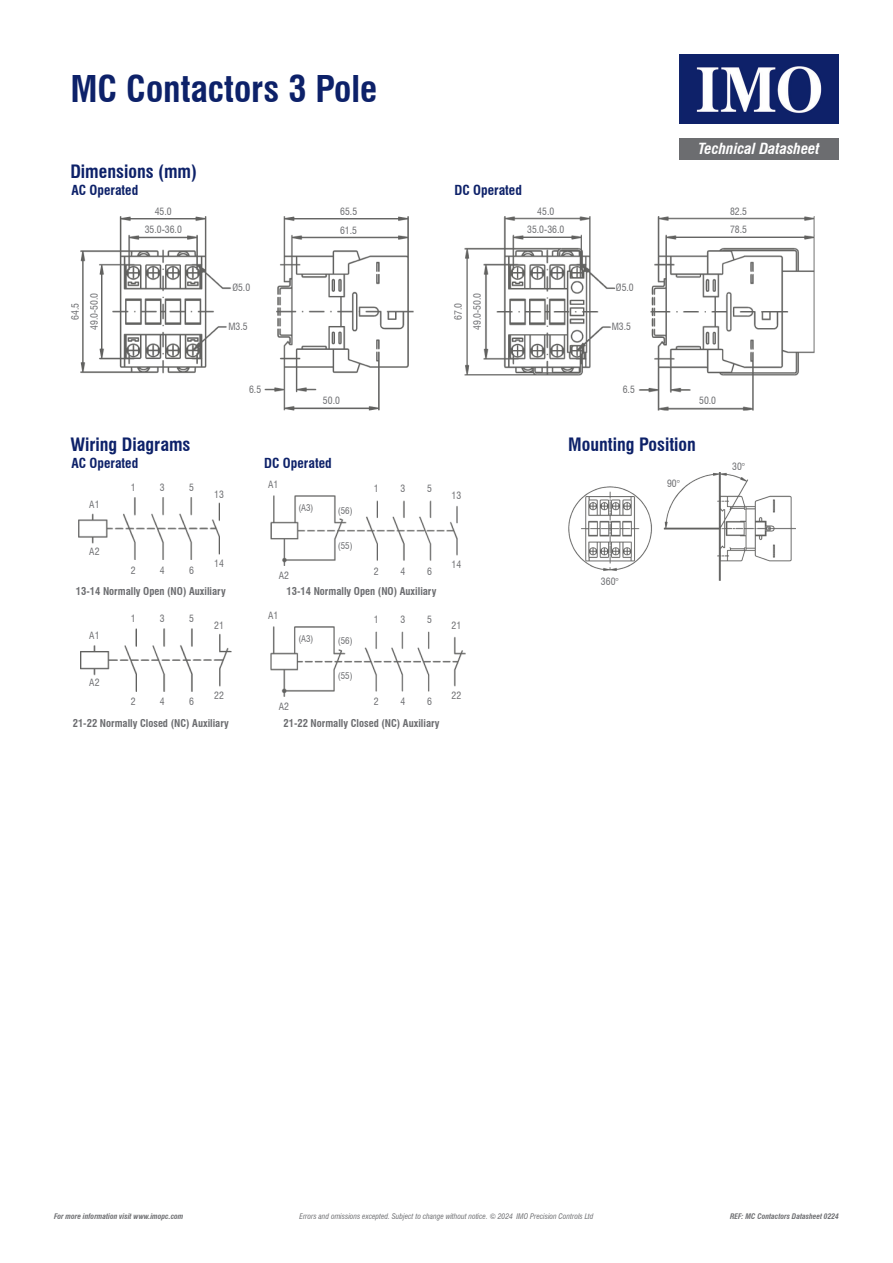
<style>
.page{position:relative;width:893px;height:1263px;background:#fff}
.page>*{position:absolute;margin:0;border:0;box-sizing:border-box;transform-origin:0 0}
.t1{font:700 condensed 36px "Swiss 721 BT";color:#0d2169}
.Body{font:700 condensed 18px "Swiss 721 BT";color:#0d2169}
.t2{font:italic 700 condensed 15px "Swiss 721 BT";color:#fff}
.Body-2{font:700 condensed 13.5px "Swiss 721 BT";color:#0d2169}
.Body-3{font:700 condensed 10.5px "Swiss 721 BT";color:#6c6d70}
.t3{font:condensed 9.75px "Swiss 721 BT";color:#6c6d70}
.t4{font:condensed 9px "Swiss 721 BT";color:#6c6d70}
.t5{font:italic condensed 7.5px "Swiss 721 BT";color:#6c6d70}
.t6{font:italic 700 condensed 7.5px "Swiss 721 BT";color:#6c6d70}
</style>
<div class="page">
<img style="left:679px;top:54px;width:160px;height:69px">
<div style="left:679px;top:138px;width:160px;height:21px;background:#6c6d70"></div>
<img style="left:264px;top:216px;width:149px;height:195px">
<img style="left:81px;top:216px;width:150px;height:158px">
<img style="left:464px;top:216px;width:152px;height:160px">
<img style="left:639px;top:216px;width:175px;height:195px">
<img style="left:79px;top:497px;width:140px;height:63px">
<img style="left:81px;top:629px;width:151px;height:62px">
<img style="left:270px;top:495px;width:187px;height:71px">
<img style="left:270px;top:627px;width:195px;height:69px">
<img style="left:568px;top:473px;width:228px;height:108px">
<p class="t1" style="left:70px;top:67px;width:308px">MC Contactors 3 Pole</p>
<p class="Body" style="left:70px;top:161px;width:128px">Dimensions (mm)</p>
<p class="t3" style="left:155px;top:205px;width:19px">45.0</p>
<p class="t3" style="left:145px;top:224px;width:39px">35.0-36.0</p>
<p class="Body-2" style="left:71px;top:182px;width:68px">AC Operated</p>
<p class="Body-2" style="left:455px;top:182px;width:69px">DC Operated</p>
<p class="t3" style="left:340px;top:205px;width:19px">65.5</p>
<p class="t3" style="left:340px;top:224px;width:19px">61.5</p>
<p class="t3" style="left:537px;top:205px;width:19px">45.0</p>
<p class="t3" style="left:527px;top:224px;width:39px">35.0-36.0</p>
<p class="t3" style="left:69px;top:320px;width:19px;rotate:-90deg">64.5</p>
<p class="t3" style="left:89px;top:330px;width:39px;rotate:-90deg">49.0-50.0</p>
<p class="t3" style="left:232px;top:282px;width:19px">Ø5.0</p>
<p class="t3" style="left:228px;top:320px;width:21px">M3.5</p>
<p class="t3" style="left:249px;top:384px;width:14px">6.5</p>
<p class="t3" style="left:323px;top:395px;width:19px">50.0</p>
<p class="t3" style="left:453px;top:320px;width:19px;rotate:-90deg">67.0</p>
<p class="t3" style="left:471px;top:330px;width:39px;rotate:-90deg">49.0-50.0</p>
<p class="t3" style="left:616px;top:282px;width:19px">Ø5.0</p>
<p class="t3" style="left:612px;top:320px;width:21px">M3.5</p>
<p class="t3" style="left:623px;top:384px;width:14px">6.5</p>
<p class="t2" style="left:698px;top:139px;width:123px">Technical Datasheet</p>
<p class="t3" style="left:730px;top:205px;width:19px">82.5</p>
<p class="t3" style="left:730px;top:224px;width:19px">78.5</p>
<p class="t3" style="left:699px;top:395px;width:19px">50.0</p>
<p class="Body" style="left:70px;top:433px;width:122px">Wiring Diagrams</p>
<p class="Body-2" style="left:71px;top:454px;width:68px">AC Operated</p>
<p class="t3" style="left:89px;top:498px;width:12px">A1</p>
<p class="t3" style="left:89px;top:546px;width:12px">A2</p>
<p class="t3" style="left:131px;top:482px;width:6px">1</p>
<p class="t3" style="left:160px;top:482px;width:6px">3</p>
<p class="t3" style="left:189px;top:482px;width:6px">5</p>
<p class="t3" style="left:214px;top:488px;width:11px">13</p>
<p class="Body-2" style="left:264px;top:454px;width:69px">DC Operated</p>
<p class="t3" style="left:268px;top:479px;width:12px">A1</p>
<p class="t4" style="left:298px;top:503px;width:17px">(A3)</p>
<p class="t4" style="left:338px;top:505px;width:16px">(56)</p>
<p class="t4" style="left:338px;top:540px;width:16px">(55)</p>
<p class="t3" style="left:374px;top:482px;width:6px">1</p>
<p class="t3" style="left:400px;top:482px;width:6px">3</p>
<p class="t3" style="left:427px;top:482px;width:6px">5</p>
<p class="t3" style="left:452px;top:489px;width:11px">13</p>
<p class="Body" style="left:568px;top:433px;width:129px">Mounting Position</p>
<p class="t3" style="left:667px;top:477px;width:14px">90°</p>
<p class="t3" style="left:732px;top:461px;width:14px">30°</p>
<p class="t3" style="left:214px;top:558px;width:11px">14</p>
<p class="Body-3" style="left:76px;top:585px;width:151px">13-14 Normally Open (NO) Auxiliary</p>
<p class="t3" style="left:131px;top:564px;width:6px">2</p>
<p class="t3" style="left:160px;top:564px;width:6px">4</p>
<p class="t3" style="left:189px;top:564px;width:6px">6</p>
<p class="t3" style="left:279px;top:570px;width:12px">A2</p>
<p class="t3" style="left:374px;top:565px;width:6px">2</p>
<p class="t3" style="left:400px;top:565px;width:6px">4</p>
<p class="t3" style="left:427px;top:565px;width:6px">6</p>
<p class="Body-3" style="left:287px;top:585px;width:151px">13-14 Normally Open (NO) Auxiliary</p>
<p class="t3" style="left:452px;top:559px;width:11px">14</p>
<p class="t3" style="left:601px;top:575px;width:19px">360°</p>
<p class="t3" style="left:131px;top:613px;width:6px">1</p>
<p class="t3" style="left:160px;top:613px;width:6px">3</p>
<p class="t3" style="left:189px;top:613px;width:6px">5</p>
<p class="t3" style="left:214px;top:620px;width:11px">21</p>
<p class="t3" style="left:268px;top:610px;width:12px">A1</p>
<p class="t3" style="left:374px;top:613px;width:6px">1</p>
<p class="t3" style="left:400px;top:613px;width:6px">3</p>
<p class="t3" style="left:427px;top:613px;width:6px">5</p>
<p class="t3" style="left:452px;top:620px;width:11px">21</p>
<p class="t3" style="left:89px;top:630px;width:12px">A1</p>
<p class="t3" style="left:89px;top:677px;width:12px">A2</p>
<p class="t4" style="left:298px;top:633px;width:17px">(A3)</p>
<p class="t4" style="left:338px;top:636px;width:16px">(56)</p>
<p class="t4" style="left:338px;top:671px;width:16px">(55)</p>
<p class="t3" style="left:131px;top:696px;width:6px">2</p>
<p class="t3" style="left:160px;top:696px;width:6px">4</p>
<p class="t3" style="left:189px;top:696px;width:6px">6</p>
<p class="t3" style="left:214px;top:689px;width:11px">22</p>
<p class="t3" style="left:279px;top:700px;width:12px">A2</p>
<p class="t3" style="left:374px;top:696px;width:6px">2</p>
<p class="t3" style="left:400px;top:696px;width:6px">4</p>
<p class="t3" style="left:427px;top:696px;width:6px">6</p>
<p class="t3" style="left:452px;top:689px;width:11px">22</p>
<p class="Body-3" style="left:73px;top:716px;width:157px">21-22 Normally Closed (NC) Auxiliary</p>
<p class="Body-3" style="left:283px;top:716px;width:157px">21-22 Normally Closed (NC) Auxiliary</p>
<p class="t6" style="left:54px;top:1212px;width:131px">For more information visit www.imopc.com</p>
<p class="t5" style="left:299px;top:1212px;width:296px">Errors and omissions excepted. Subject to change without notice. © 2024 IMO Precision Controls Ltd</p>
<p class="t6" style="left:730px;top:1212px;width:110px">REF: MC Contactors Datasheet 0224</p>
</div>
